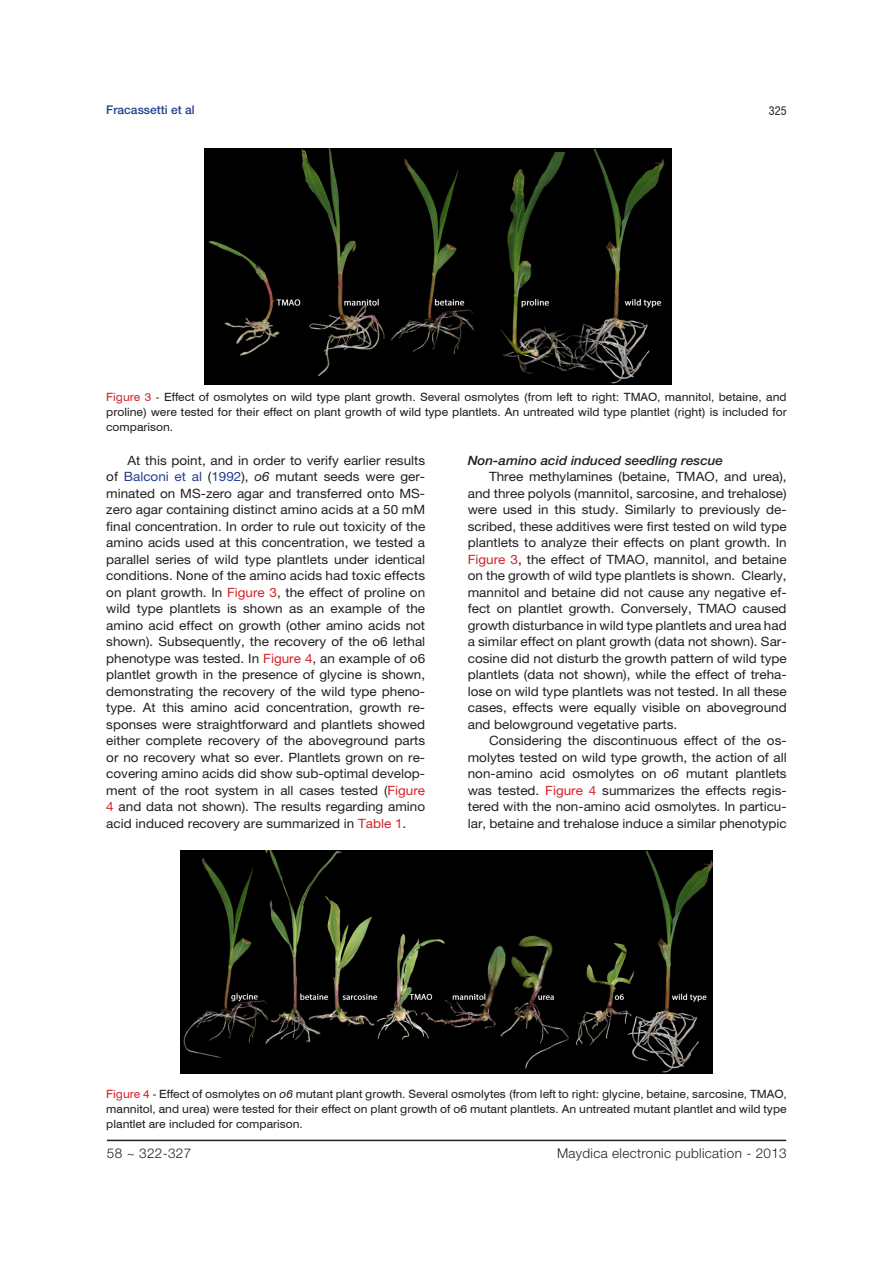
<style>
.page{position:relative;width:893px;height:1263px;background:#fff}
.page>*{position:absolute;margin:0;border:0;box-sizing:border-box;transform-origin:0 0}
.t1{font:300 13.5px "Helvetica Neue LT Pro";letter-spacing:.025em;color:#231f20}
.Paragraph{font:12.9px/16.5px "Helvetica Neue LT Pro";color:#231f20;text-align:justify;scale:1.05 1}
.subtitle{font:italic 500 12.9px "Helvetica Neue LT Pro";color:#231f20;scale:1.05 1}
.t2{font:500 12px "Helvetica Neue LT Pro";color:#253f8e}
.figure1{font:11.4px/15px "Swiss 721 BT";color:#231f20;text-align:justify;scale:1.05 1}
.t3{font:condensed 11.4px "Swiss 721 BT";color:#231f20;scale:1.05 1}
.s1{color:#d1232a}
.s2{color:#253f8e}
.s3{font-style:italic}
</style>
<div class="page">
<hr style="left:107px;top:1140px;width:679px;height:1px;background:#231f20">
<img style="left:204px;top:149px;width:468px;height:235px">
<img style="left:181px;top:850px;width:531px;height:224px">
<p class="t2" style="left:106px;top:103px;width:90px">Fracassetti et al</p>
<p class="t3" style="left:769px;top:104px;width:19px">325</p>
<p class="figure1" style="left:106px;top:389px;width:649px"><span class="s1">Figure 3</span> - Effect of osmolytes on wild type plant growth. Several osmolytes (from left to right: TMAO, mannitol, betaine, and proline) were tested for their effect on plant growth of wild type plantlets. An untreated wild type plantlet (right) is included for comparison.</p>
<p class="Paragraph" style="left:106px;top:452px;width:305px;text-indent:21px">At this point, and in order to verify earlier results of <span class="s2">Balconi et al</span> (<span class="s2">1992</span>), <span class="s3">o6</span> mutant seeds were ger&shy;minated on MS-zero agar and transferred onto MS&shy;zero agar containing distinct amino acids at a 50 mM final concentration. In order to rule out toxicity of the amino acids used at this concentration, we tested a parallel series of wild type plantlets under identical conditions. None of the amino acids had toxic effects on plant growth. In <span class="s1">Figure 3</span>, the effect of proline on wild type plantlets is shown as an example of the amino acid effect on growth (other amino acids not shown). Subsequently, the recovery of the o6 lethal phenotype was tested. In <span class="s1">Figure 4</span>, an example of o6 plantlet growth in the presence of glycine is shown, demonstrating the recovery of the wild type pheno&shy;type. At this amino acid concentration, growth re&shy;sponses were straightforward and plantlets showed either complete recovery of the aboveground parts or no recovery what so ever. Plantlets grown on re&shy;covering amino acids did show sub-optimal develop&shy;ment of the root system in all cases tested (<span class="s1">Figure 4</span> and data not shown). The results regarding amino acid induced recovery are summarized in <span class="s1">Table 1</span>.</p>
<p class="subtitle" style="left:468px;top:452px;width:245px">Non-amino acid induced seedling rescue</p>
<p class="Paragraph" style="left:468px;top:468px;width:305px;text-indent:21px">Three methylamines (betaine, TMAO, and urea), and three polyols (mannitol, sarcosine, and trehalose) were used in this study. Similarly to previously de&shy;scribed, these additives were first tested on wild type plantlets to analyze their effects on plant growth. In <span class="s1">Figure 3</span>, the effect of TMAO, mannitol, and betaine on the growth of wild type plantlets is shown. Clearly, mannitol and betaine did not cause any negative ef&shy;fect on plantlet growth. Conversely, TMAO caused growth disturbance in wild type plantlets and urea had a similar effect on plant growth (data not shown). Sar&shy;cosine did not disturb the growth pattern of wild type plantlets (data not shown), while the effect of treha&shy;lose on wild type plantlets was not tested. In all these cases, effects were equally visible on aboveground and belowground vegetative parts.</p>
<p class="Paragraph" style="left:468px;top:732px;width:305px;text-indent:21px">Considering the discontinuous effect of the os&shy;molytes tested on wild type growth, the action of all non-amino acid osmolytes on <span class="s3">o6</span> mutant plantlets was tested. <span class="s1">Figure 4</span> summarizes the effects regis&shy;tered with the non-amino acid osmolytes. In particu&shy;lar, betaine and trehalose induce a similar phenotypic</p>
<p class="figure1" style="left:106px;top:1086px;width:649px"><span class="s1">Figure 4</span> - Effect of osmolytes on <span class="s3">o6</span> mutant plant growth. Several osmolytes (from left to right: glycine, betaine, sarcosine, TMAO, mannitol, and urea) were tested for their effect on plant growth of o6 mutant plantlets. An untreated mutant plantlet and wild type plantlet are included for comparison.</p>
<p class="t1" style="left:107px;top:1145px;width:86px">58 ~ 322-327</p>
<p class="t1" style="left:557px;top:1145px;width:231px">Maydica electronic publication - 2013</p>
</div>
